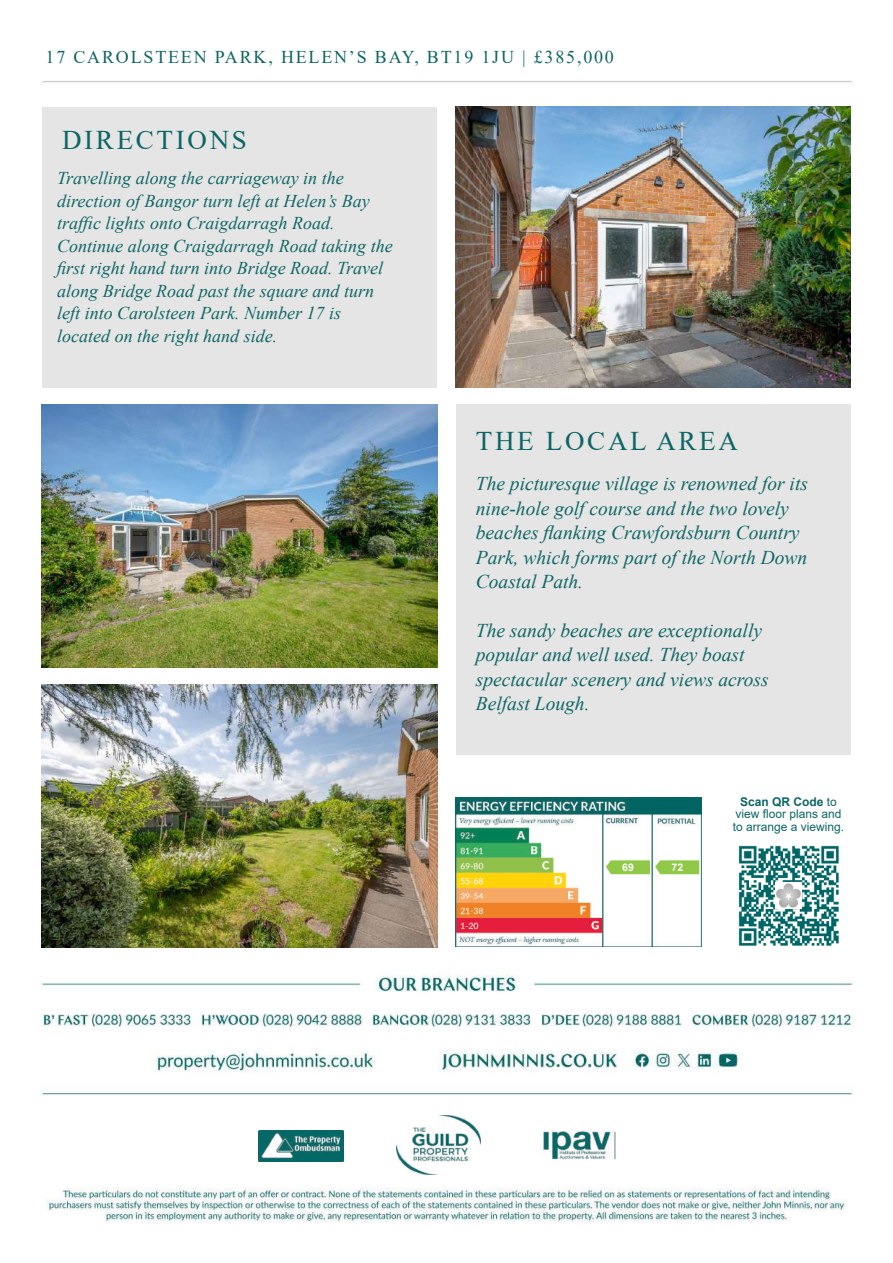
<style>
.page{position:relative;width:893px;height:1263px;background:#fff}
.page>*{position:absolute;margin:0;border:0;box-sizing:border-box;transform-origin:0 0}
.t1{font:27px "Times New Roman";letter-spacing:.1em;color:#0c6664}
.t2{font:italic 19.5px/24.5px "Times New Roman";color:#0d6664}
.t3{font:italic 18px/22.5px "Times New Roman";color:#0d6664}
.t4{font:18px "Times New Roman";letter-spacing:.1em;color:#0c6664}
.t5{font:12px/12.5px "Arial";color:#0c6664;text-align:center}
.t6{font:700 10.5px "Arial";color:#fff}
.s1{font-weight:700}
</style>
<div class="page">
<img style="left:40px;top:81px;width:814px;height:1141px">
<img style="left:540px;top:1130px;width:76px;height:32px">
<img style="left:258px;top:1130px;width:86px;height:32px">
<img style="left:397px;top:1115px;width:83px;height:59px">
<img style="left:734px;top:842px;width:108px;height:108px">
<img style="left:456px;top:797px;width:245px;height:149px">
<svg style="left:606px;top:860px;width:93px;height:14px"></svg>
<div style="left:43px;top:107px;width:394px;height:281px;background:#e5e5e5"></div>
<img style="left:456px;top:107px;width:394px;height:281px">
<img style="left:42px;top:404px;width:395px;height:264px">
<img style="left:42px;top:684px;width:395px;height:264px">
<div style="left:456px;top:404px;width:394px;height:350px;background:#e5e5e5"></div>
<p class="t4" style="left:46px;top:50px;width:570px">17 CAROLSTEEN PARK, HELEN’S BAY, BT19 1JU | £385,000</p>
<h1 class="t1" style="left:62px;top:131px;width:186px">DIRECTIONS</h1>
<p class="t3" style="left:57px;top:169px;width:337px">Travelling along the carriageway in the direction of Bangor turn left at Helen’s Bay traffic lights onto Craigdarragh Road.<br>Continue along Craigdarragh Road taking the first right hand turn into Bridge Road. Travel along Bridge Road past the square and turn left into Carolsteen Park. Number 17 is located on the right hand side.</p>
<h1 class="t1" style="left:476px;top:432px;width:264px">THE LOCAL AREA</h1>
<p class="t2" style="left:476px;top:473px;width:334px">The picturesque village is renowned for its nine-hole golf course and the two lovely beaches flanking Crawfordsburn Country Park, which forms part of the North Down Coastal Path.</p>
<p class="t2" style="left:476px;top:620px;width:294px">The sandy beaches are exceptionally popular and well used. They boast spectacular scenery and views across<br>Belfast Lough.</p>
<p class="t6" style="left:622px;top:863px;width:13px">69</p>
<p class="t6" style="left:671px;top:863px;width:13px">72</p>
<p class="t5" style="left:733px;top:797px;width:113px"><span class="s1">Scan QR Code</span> to view floor plans and to arrange a viewing.</p>
</div>
